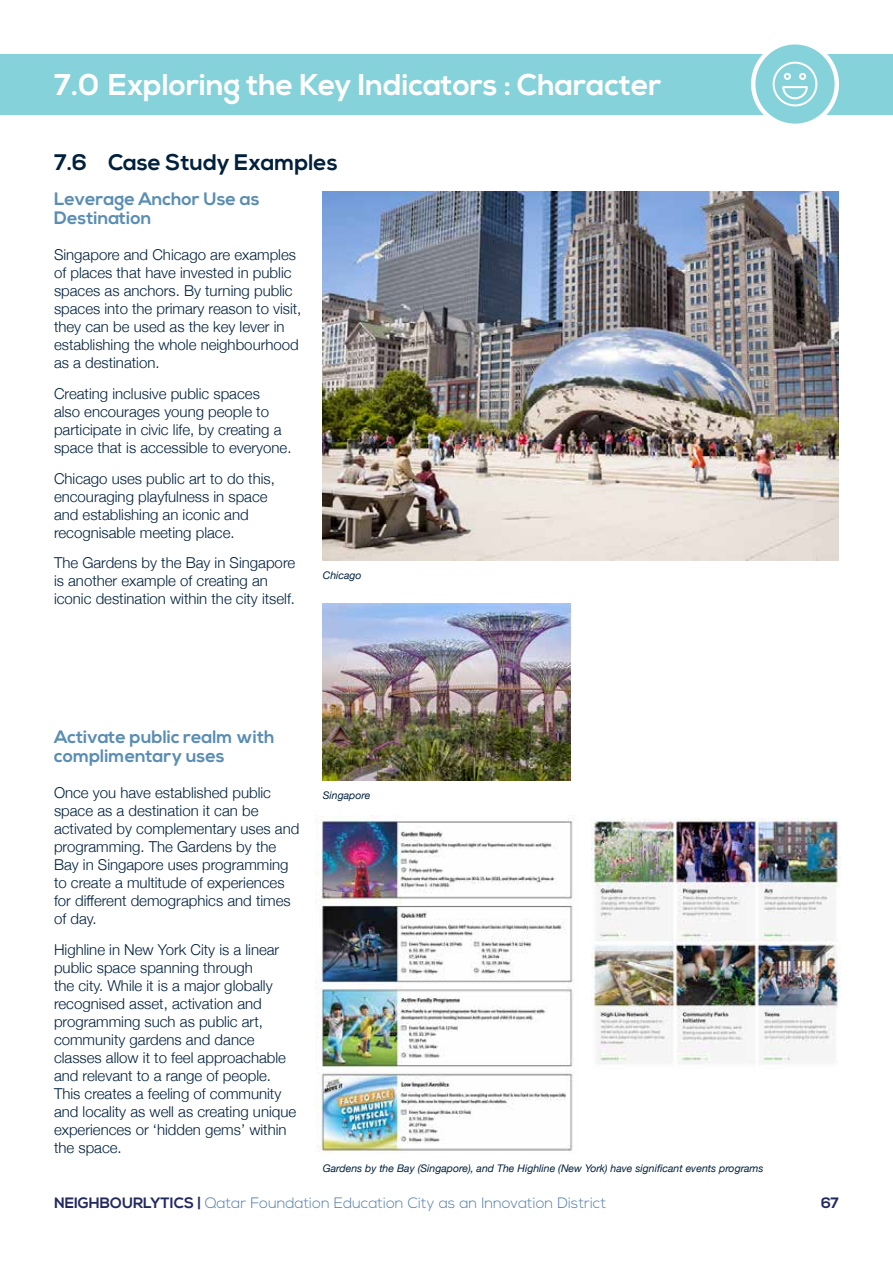
<style>
.page{position:relative;width:893px;height:1263px;background:#fff}
.page>*{position:absolute;margin:0;border:0;box-sizing:border-box;transform-origin:0 0}
.t1{font:700 30px "Nexa";color:#fff}
.t2{font:700 22.5px "Nexa";color:#00203c}
.t3{font:700 18px/19.5px "Nexa";color:#598db3}
.t4{font:300 15px/18px "Helvetica Neue";color:#00203c}
.t5{font:300 15px "Nexa";color:#4f7aa5}
.t6{font:700 15px "Nexa";color:#21295e}
.t7{font:italic 10.5px "Helvetica Neue";color:#00203c}
.s1{font-weight:700;color:#21295e}
</style>
<div class="page">
<img style="left:323px;top:604px;width:247px;height:176px">
<img style="left:323px;top:191px;width:516px;height:369px">
<div style="left:0;top:54px;width:893px;height:60px;background:#86d2da"></div>
<div style="left:753px;top:42px;width:84px;height:84px;background:#86d2da;border-radius:50%"></div>
<svg style="left:773px;top:62px;width:44px;height:44px"></svg>
<div style="left:751px;top:40px;width:88px;height:88px;border:4px solid #fff;border-radius:50%"></div>
<img style="left:591px;top:818px;width:249px;height:246px">
<img style="left:315px;top:816px;width:259px;height:336px">
<h1 class="t1" style="left:54px;top:68px;width:609px">7.0 Exploring the Key Indicators : Character</h1>
<h2 class="t2" style="left:54px;top:149px;width:285px">7.6 Case Study Examples</h2>
<p class="t3" style="left:54px;top:189px;width:207px">Leverage Anchor Use as<br>Destination</p>
<p class="t4" style="left:54px;top:245px;width:249px">Singapore and Chicago are examples of places that have invested in public spaces as anchors. By turning public spaces into the primary reason to visit, they can be used as the key lever in establishing the whole neighbourhood as a destination.</p>
<p class="t4" style="left:54px;top:383px;width:239px">Creating inclusive public spaces<br>also encourages young people to participate in civic life, by creating a space that is accessible to everyone.</p>
<p class="t4" style="left:54px;top:468px;width:222px">Chicago uses public art to do this, encouraging playfulness in space and establishing an iconic and recognisable meeting place.</p>
<p class="t4" style="left:54px;top:553px;width:243px">The Gardens by the Bay in Singapore is another example of creating an iconic destination within the city itself.</p>
<p class="t7" style="left:323px;top:568px;width:40px">Chicago</p>
<p class="t3" style="left:54px;top:727px;width:222px">Activate public realm with complimentary uses</p>
<p class="t4" style="left:54px;top:782px;width:247px">Once you have established public space as a destination it can be activated by complementary uses and programming. The Gardens by the<br>Bay in Singapore uses programming to create a multitude of experiences for different demographics and times of day.</p>
<p class="t4" style="left:54px;top:939px;width:244px">Highline in New York City is a linear public space spanning through<br>the city. While it is a major globally recognised asset, activation and programming such as public art, community gardens and dance classes allow it to feel approachable and relevant to a range of people.<br>This creates a feeling of community and locality as well as creating unique experiences or ‘hidden gems’ within the space.</p>
<p class="t7" style="left:323px;top:788px;width:49px">Singapore</p>
<p class="t7" style="left:323px;top:1160px;width:442px">Gardens by the Bay (Singapore), and The Highline (New York) have significant events programs</p>
<p class="t5" style="left:54px;top:1194px;width:554px"><span class="s1">NEIGHBOURLYTICS |</span> Qatar Foundation Education City as an Innovation District</p>
<p class="t6" style="left:821px;top:1194px;width:19px">67</p>
</div>
